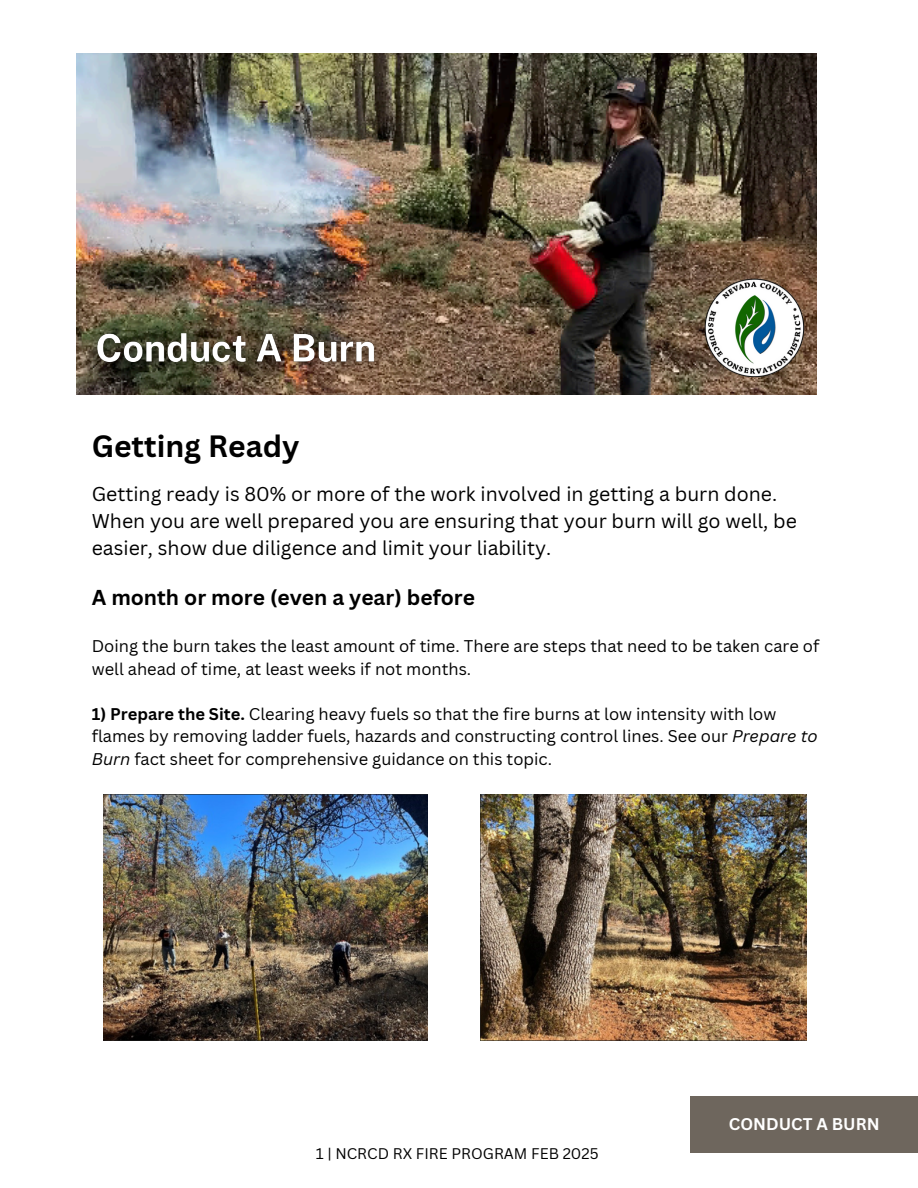
<style>
.page{position:relative;width:918px;height:1188px;background:#fff}
.page>*{position:absolute;margin:0;border:0;box-sizing:border-box;transform-origin:0 0}
.t1{font:700 30px "Canva Sans";color:#000}
.t2{font:700 21px "Canva Sans";color:#000}
.t3{font:19.5px/27px "Canva Sans";color:#000}
.t4{font:16.5px/22.5px "Canva Sans";color:#000}
.t5{font:700 16.5px "Canva Sans";color:#fff}
.t6{font:15px "Canva Sans";color:#000}
.s1{font-weight:700}
.s2{font-style:italic}
</style>
<div class="page">
<img style="left:76px;top:54px;width:741px;height:341px">
<img style="left:701px;top:274px;width:105px;height:106px">
<img style="left:80px;top:317px;width:311px;height:65px">
<img style="left:104px;top:795px;width:324px;height:245px">
<img style="left:480px;top:795px;width:326px;height:245px">
<div style="left:691px;top:1096px;width:227px;height:57px;background:#6e665d"></div>
<h2 class="t1" style="left:92px;top:425px;width:209px">Getting Ready</h2>
<h4 class="t3" style="left:92px;top:480px;width:707px">Getting ready is 80% or more of the work involved in getting a burn done.<br>When you are well prepared you are ensuring that your burn will go well, be easier, show due diligence and limit your liability.</h4>
<p class="t2" style="left:92px;top:583px;width:385px">A month or more (even a year) before</p>
<p class="t4" style="left:92px;top:635px;width:729px">Doing the burn takes the least amount of time. There are steps that need to be taken care of well ahead of time, at least weeks if not months.</p>
<p class="t4" style="left:92px;top:702px;width:727px"><span class="s1">1) Prepare the Site.</span> Clearing heavy fuels so that the fire burns at low intensity with low flames by removing ladder fuels, hazards and constructing control lines. See our <span class="s2">Prepare to<br>Burn</span> fact sheet for comprehensive guidance on this topic.</p>
<p class="t6" style="left:316px;top:1143px;width:284px">1 | NCRCD RX FIRE PROGRAM FEB 2025</p>
<p class="t5" style="left:729px;top:1112px;width:152px">CONDUCT A BURN</p>
</div>
